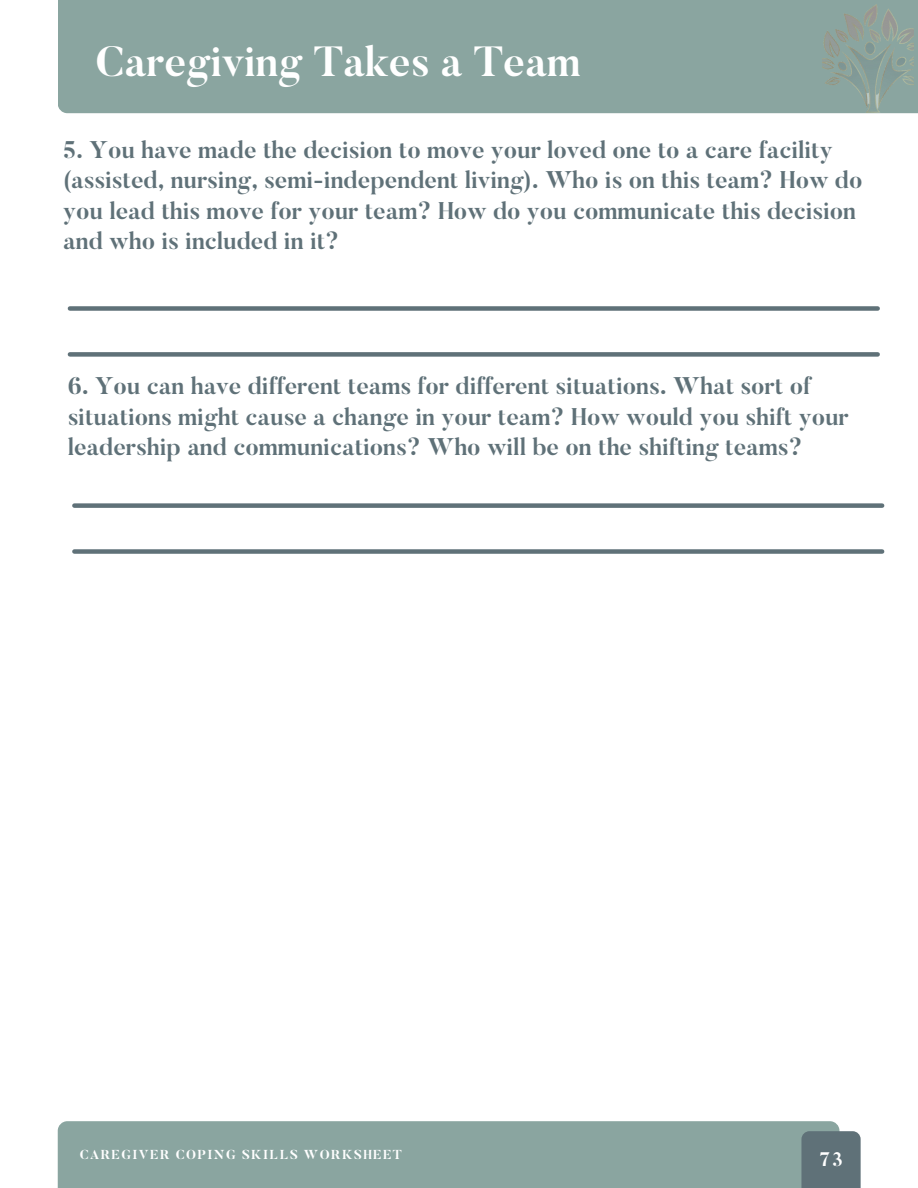
<style>
.page{position:relative;width:918px;height:1188px;background:#fff}
.page>*{position:absolute;margin:0;border:0;box-sizing:border-box;transform-origin:0 0}
.t1{font:700 42px "Butler";color:#fff}
.t2{font:700 24px/30.3px "Butler";color:#5f7178}
.t3{font:700 19.5px "Butler";color:#fff}
.t4{font:700 12.9px "Butler";letter-spacing:.11em;color:#fff}
</style>
<div class="page">
<div style="left:58px;top:1121px;width:781px;height:67px;background:#8aa5a0"></div>
<div style="left:801px;top:1131px;width:60px;height:57px;background:#5f7178"></div>
<div style="left:58px;top:0;width:860px;height:113px;background:#8aa5a0"></div>
<div style="left:70px;top:306px;width:808px;height:5px;background:#5f7178"></div>
<div style="left:70px;top:352px;width:808px;height:5px;background:#5f7178"></div>
<div style="left:74px;top:503px;width:808px;height:5px;background:#5f7178"></div>
<div style="left:74px;top:549px;width:808px;height:5px;background:#5f7178"></div>
<img style="left:822px;top:0;width:92px;height:114px">
<h1 class="t1" style="left:96px;top:35px;width:487px">Caregiving Takes a Team</h1>
<p class="t2" style="left:63px;top:135px;width:801px">5. You have made the decision to move your loved one to a care facility (assisted, nursing, semi-independent living). Who is on this team? How do you lead this move for your team? How do you communicate this decision and who is included in it?</p>
<p class="t2" style="left:68px;top:371px;width:783px">6. You can have different teams for different situations. What sort of situations might cause a change in your team? How would you shift your leadership and communications? Who will be on the shifting teams?</p>
<p class="t4" style="left:80px;top:1146px;width:324px">CAREGIVER COPING SKILLS WORKSHEET</p>
<p class="t3" style="left:820px;top:1147px;width:25px">73</p>
</div>
